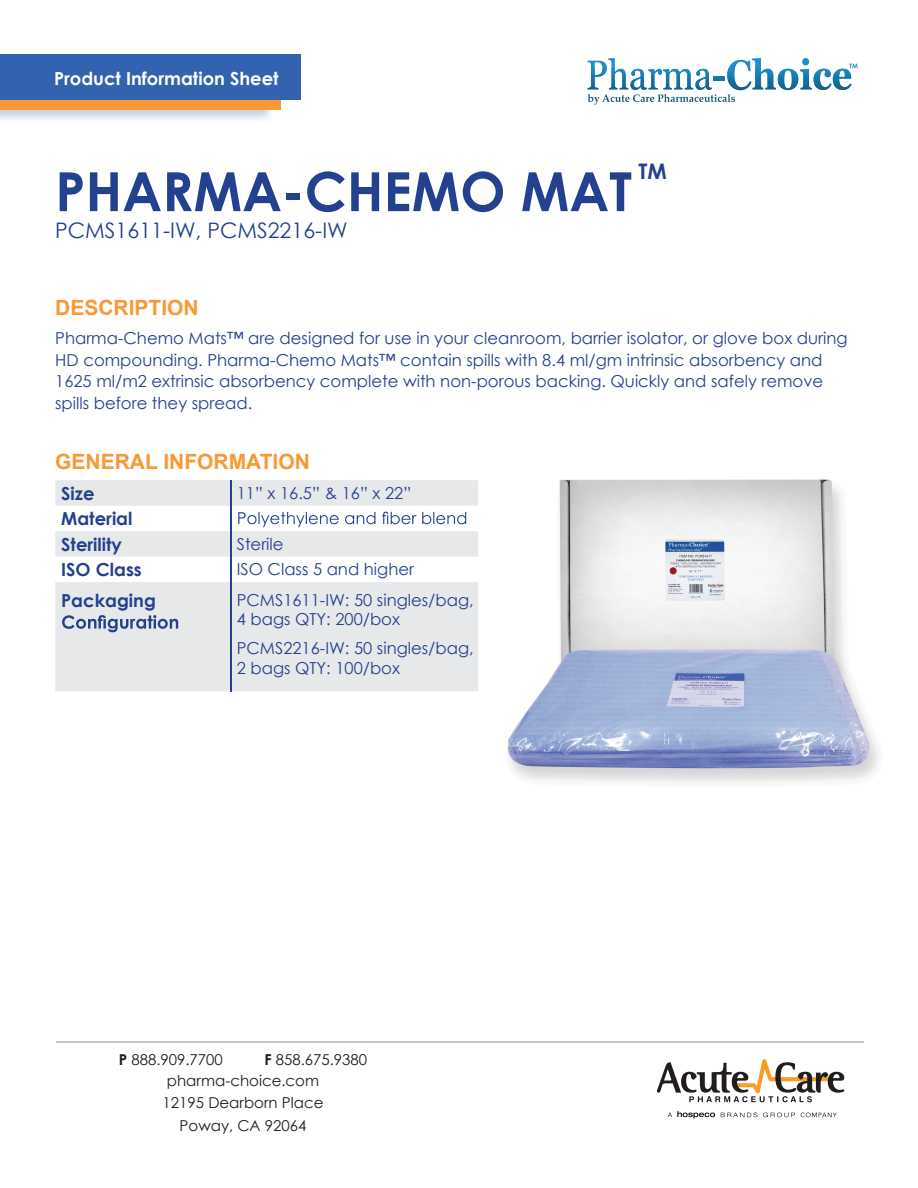
<style>
.page{position:relative;width:918px;height:1188px;background:#fff}
.page>*{position:absolute;margin:0;border:0;box-sizing:border-box;transform-origin:0 0}
.t1{font:700 54px "Century Gothic";color:#24418f}
.t2{font:21.45px "Century Gothic";color:#24418f}
.t3{font:700 21.45px "Century Gothic";color:#24418f}
.t4{font:700 21px "Arial";color:#f89936}
.t5{font:700 18px/25.5px "Century Gothic";color:#24418f}
.t6{font:700 18px "Century Gothic";color:#fff}
.t7{font:16.5px/21.6px "Century Gothic";color:#24418f}
.t8{font:15px/21px "Century Gothic";color:#211d1e}
.s1{font-weight:700}
</style>
<div class="page">
<div style="left:0;top:67px;width:281px;height:43px;background:#f89936"></div>
<div style="left:0;top:54px;width:300px;height:45px;background:#3362ae"></div>
<svg style="left:55px;top:480px;width:423px;height:211px;fill:#e7e8e9"></svg>
<hr style="left:230px;top:480px;width:2px;height:26px;background:#24418f">
<hr style="left:230px;top:506px;width:2px;height:25px;background:#24418f">
<hr style="left:230px;top:531px;width:2px;height:26px;background:#24418f">
<hr style="left:230px;top:557px;width:2px;height:25px;background:#24418f">
<hr style="left:230px;top:582px;width:2px;height:84px;background:#24418f">
<hr style="left:230px;top:666px;width:2px;height:25px;background:#24418f">
<svg style="left:238px;top:512px;width:228px;height:15px"></svg>
<svg style="left:62px;top:615px;width:116px;height:17px;background:#a6b1cb"></svg>
<hr style="left:56px;top:1042px;width:808px;height:1px;background:#c7c6c5">
<svg style="left:657px;top:1059px;width:187px;height:43px"></svg>
<svg style="left:721px;top:1112px;width:74px;height:5px"></svg>
<svg style="left:668px;top:1111px;width:47px;height:8px"></svg>
<svg style="left:801px;top:1113px;width:36px;height:4px"></svg>
<svg style="left:588px;top:58px;width:270px;height:47px"></svg>
<img style="left:507px;top:479px;width:372px;height:304px">
<p class="t6" style="left:54px;top:65px;width:226px">Product Information Sheet</p>
<h1 class="t1" style="left:55px;top:151px;width:578px">PHARMA-CHEMO MAT</h1>
<h2 class="t3" style="left:639px;top:155px;width:30px">TM</h2>
<h2 class="t2" style="left:55px;top:215px;width:294px">PCMS1611-IW, PCMS2216-IW</h2>
<p class="t4" style="left:55px;top:293px;width:145px">DESCRIPTION</p>
<p class="t7" style="left:55px;top:327px;width:794px">Pharma-Chemo Mats™ are designed for use in your cleanroom, barrier isolator, or glove box during HD compounding. Pharma-Chemo Mats™ contain spills with 8.4 ml/gm intrinsic absorbency and 1625 ml/m2 extrinsic absorbency complete with non-porous backing. Quickly and safely remove spills before they spread.</p>
<p class="t4" style="left:55px;top:446px;width:256px">GENERAL INFORMATION</p>
<p class="t5" style="left:61px;top:480px;width:35px">Size</p>
<p class="t7" style="left:237px;top:482px;width:176px">11” x 16.5” &amp; 16” x 22”</p>
<p class="t5" style="left:61px;top:505px;width:73px">Material<br>Sterility</p>
<p class="t7" style="left:237px;top:533px;width:48px">Sterile</p>
<p class="t5" style="left:61px;top:556px;width:82px">ISO Class</p>
<p class="t7" style="left:237px;top:558px;width:179px">ISO Class 5 and higher</p>
<p class="t5" style="left:61px;top:587px;width:96px">Packaging</p>
<p class="t7" style="left:237px;top:590px;width:238px;line-height:19.8px">PCMS1611-IW: 50 singles/bag,<br>4 bags QTY: 200/box</p>
<p class="t7" style="left:237px;top:638px;width:238px;line-height:19.8px">PCMS2216-IW: 50 singles/bag,<br>2 bags QTY: 100/box</p>
<p class="t8" style="left:119px;top:1049px;width:105px"><span class="s1">P</span> 888.909.7700</p>
<p class="t8" style="left:167px;top:1049px;width:202px;text-indent:98px"><span class="s1">F</span> 858.675.9380 pharma-choice.com</p>
<p class="t8" style="left:163px;top:1091px;width:162px;line-height:22.5px;text-align:center">12195 Dearborn Place<br>Poway, CA 92064</p>
</div>
